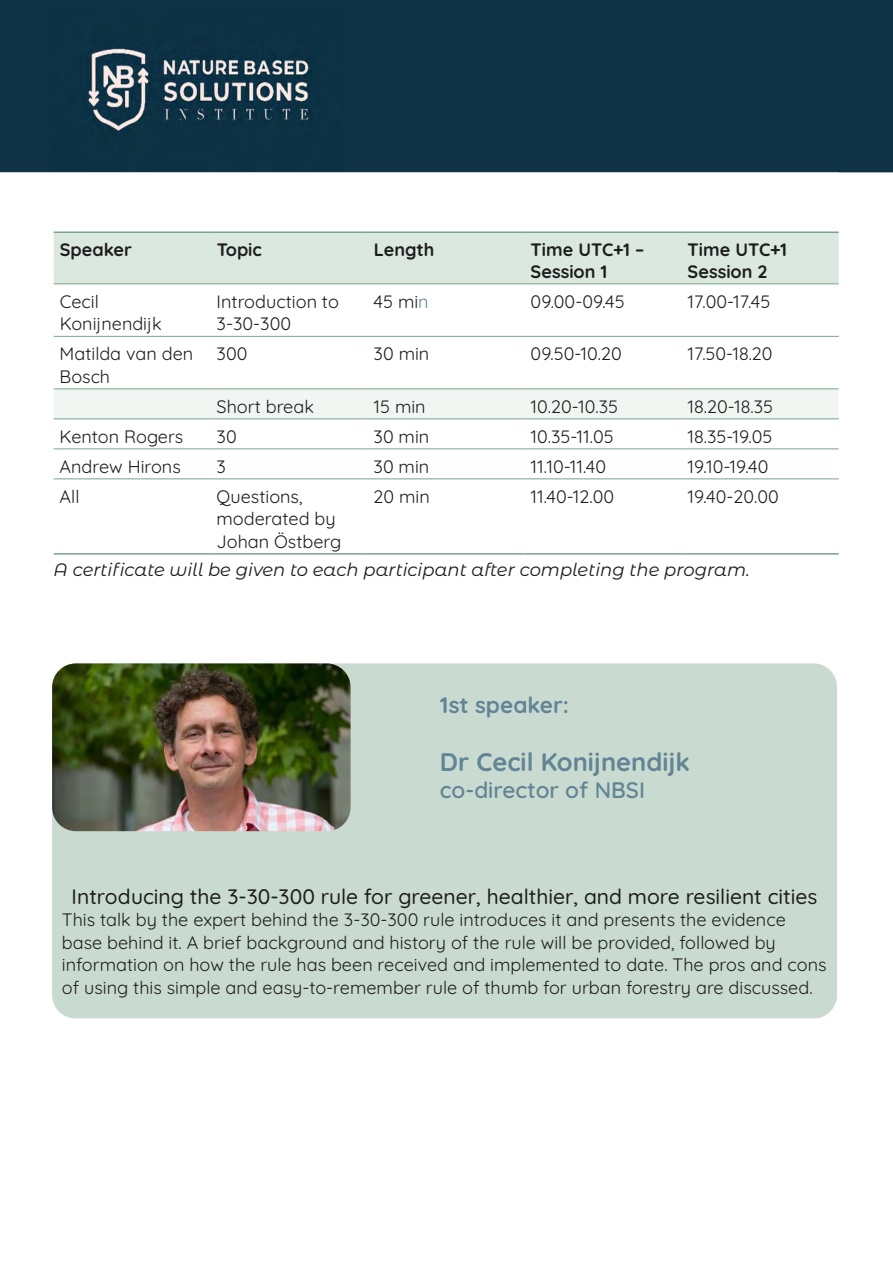
<style>
.page{position:relative;width:893px;height:1263px;background:#fff}
.page>*{position:absolute;margin:0;border:0;box-sizing:border-box;transform-origin:0 0}
.t1{font:700 25.5px "Quicksand";color:#628495}
.t2{font:600 22.5px "Quicksand";color:#628495}
.t3{font:700 22.5px "Quicksand";color:#628495}
.t4{font:500 21px "Quicksand";color:#1d1d1d}
.t5{font:18px/22.5px "Quicksand";color:#1d1d1d}
.t6{font:italic 18px "Montserrat Alternates";color:#1d1d1d}
.t7{font:700 18px/21.6px "Quicksand";color:#1d1d1d}
.s1{color:#628495}
</style>
<div class="page">
<div style="left:52px;top:663px;width:785px;height:355px;background:#c9dbd0;border-radius:23px"></div>
<div style="left:54px;top:233px;width:785px;height:51px;background:#dbe8e0"></div>
<div style="left:54px;top:390px;width:785px;height:29px;background:#f1f6f3"></div>
<hr style="left:54px;top:336px;width:157px;height:1px;background:#78a589">
<hr style="left:211px;top:336px;width:157px;height:1px;background:#78a589">
<hr style="left:368px;top:336px;width:157px;height:1px;background:#78a589">
<hr style="left:525px;top:336px;width:157px;height:1px;background:#78a589">
<hr style="left:682px;top:336px;width:157px;height:1px;background:#78a589">
<hr style="left:54px;top:389px;width:157px;height:1px;background:#78a589">
<hr style="left:211px;top:389px;width:157px;height:1px;background:#78a589">
<hr style="left:368px;top:389px;width:157px;height:1px;background:#78a589">
<hr style="left:525px;top:389px;width:157px;height:1px;background:#78a589">
<hr style="left:682px;top:389px;width:157px;height:1px;background:#78a589">
<hr style="left:54px;top:419px;width:157px;height:1px;background:#78a589">
<hr style="left:211px;top:419px;width:157px;height:1px;background:#78a589">
<hr style="left:368px;top:419px;width:157px;height:1px;background:#78a589">
<hr style="left:525px;top:419px;width:157px;height:1px;background:#78a589">
<hr style="left:682px;top:419px;width:157px;height:1px;background:#78a589">
<hr style="left:54px;top:449px;width:157px;height:1px;background:#78a589">
<hr style="left:211px;top:449px;width:157px;height:1px;background:#78a589">
<hr style="left:368px;top:449px;width:157px;height:1px;background:#78a589">
<hr style="left:525px;top:449px;width:157px;height:1px;background:#78a589">
<hr style="left:682px;top:449px;width:157px;height:1px;background:#78a589">
<hr style="left:54px;top:479px;width:157px;height:1px;background:#78a589">
<hr style="left:211px;top:479px;width:157px;height:1px;background:#78a589">
<hr style="left:368px;top:479px;width:157px;height:1px;background:#78a589">
<hr style="left:525px;top:479px;width:157px;height:1px;background:#78a589">
<hr style="left:682px;top:479px;width:157px;height:1px;background:#78a589">
<hr style="left:54px;top:284px;width:157px;height:1px;background:#78a589">
<hr style="left:211px;top:284px;width:157px;height:1px;background:#78a589">
<hr style="left:368px;top:284px;width:157px;height:1px;background:#78a589">
<hr style="left:525px;top:284px;width:157px;height:1px;background:#78a589">
<hr style="left:682px;top:284px;width:157px;height:1px;background:#78a589">
<hr style="left:54px;top:231px;width:157px;height:2px;background:#78a589">
<hr style="left:211px;top:231px;width:157px;height:2px;background:#78a589">
<hr style="left:368px;top:231px;width:157px;height:2px;background:#78a589">
<hr style="left:525px;top:231px;width:157px;height:2px;background:#78a589">
<hr style="left:682px;top:231px;width:157px;height:2px;background:#78a589">
<hr style="left:54px;top:553px;width:157px;height:2px;background:#78a589">
<hr style="left:211px;top:553px;width:157px;height:2px;background:#78a589">
<hr style="left:368px;top:553px;width:157px;height:2px;background:#78a589">
<hr style="left:525px;top:553px;width:157px;height:2px;background:#78a589">
<hr style="left:682px;top:553px;width:157px;height:2px;background:#78a589">
<img style="left:52px;top:663px;width:299px;height:168px">
<div style="left:0;top:0;width:839px;height:172px;background:#0e3244"></div>
<img style="left:54px;top:9px;width:289px;height:162px">
<div style="left:839px;top:0;width:54px;height:172px;background:#0e3244"></div>
<p class="t7" style="left:60px;top:237px;width:74px">Speaker</p>
<p class="t7" style="left:217px;top:237px;width:47px">Topic</p>
<p class="t7" style="left:374px;top:237px;width:62px">Length</p>
<p class="t7" style="left:531px;top:237px;width:115px">Time UTC+1 –<br>Session 1</p>
<p class="t7" style="left:688px;top:237px;width:101px">Time UTC+1<br>Session 2</p>
<p class="t5" style="left:60px;top:288px;width:103px">Cecil<br>Konijnendijk</p>
<p class="t5" style="left:217px;top:288px;width:124px">Introduction to<br>3-30-300</p>
<p class="t5" style="left:374px;top:288px;width:57px">45 mi<span class="s1">n</span></p>
<p class="t5" style="left:531px;top:288px;width:95px">09.00-09.45</p>
<p class="t5" style="left:688px;top:288px;width:84px">17.00-17.45</p>
<p class="t5" style="left:60px;top:341px;width:135px">Matilda van den<br>Bosch</p>
<p class="t5" style="left:217px;top:341px;width:32px">300</p>
<p class="t5" style="left:374px;top:341px;width:57px">30 min</p>
<p class="t5" style="left:531px;top:341px;width:93px">09.50-10.20</p>
<p class="t5" style="left:688px;top:341px;width:87px">17.50-18.20</p>
<p class="t5" style="left:217px;top:393px;width:99px">Short break</p>
<p class="t5" style="left:374px;top:393px;width:54px">15 min</p>
<p class="t5" style="left:531px;top:393px;width:89px">10.20-10.35</p>
<p class="t5" style="left:688px;top:393px;width:87px">18.20-18.35</p>
<p class="t5" style="left:60px;top:423px;width:125px">Kenton Rogers</p>
<p class="t5" style="left:217px;top:423px;width:22px">30</p>
<p class="t5" style="left:374px;top:423px;width:57px">30 min</p>
<p class="t5" style="left:531px;top:423px;width:85px">10.35-11.05</p>
<p class="t5" style="left:688px;top:423px;width:86px">18.35-19.05</p>
<p class="t5" style="left:60px;top:453px;width:123px">Andrew Hirons</p>
<p class="t5" style="left:217px;top:453px;width:11px">3</p>
<p class="t5" style="left:374px;top:453px;width:57px">30 min</p>
<p class="t5" style="left:531px;top:453px;width:77px">11.10-11.40</p>
<p class="t5" style="left:688px;top:453px;width:82px">19.10-19.40</p>
<p class="t5" style="left:60px;top:483px;width:21px">All</p>
<p class="t5" style="left:217px;top:483px;width:126px">Questions, moderated by<br>Johan Östberg</p>
<p class="t5" style="left:374px;top:483px;width:58px">20 min</p>
<p class="t5" style="left:531px;top:483px;width:85px">11.40-12.00</p>
<p class="t5" style="left:687px;top:483px;width:93px">19.40-20.00</p>
<p class="t6" style="left:54px;top:557px;width:698px">A certificate will be given to each participant after completing the program.</p>
<p class="t3" style="left:440px;top:687px;width:131px">1st speaker:</p>
<h1 class="t1" style="left:440px;top:742px;width:252px">Dr Cecil Konijnendijk</h1>
<p class="t2" style="left:440px;top:772px;width:207px">co-director of NBSI</p>
<p class="t4" style="left:72px;top:880px;width:747px">Introducing the 3-30-300 rule for greener, healthier, and more resilient cities</p>
<p class="t5" style="left:62px;top:907px;width:766px">This talk by the expert behind the 3-30-300 rule introduces it and presents the evidence base behind it. A brief background and history of the rule will be provided, followed by information on how the rule has been received and implemented to date. The pros and cons of using this simple and easy-to-remember rule of thumb for urban forestry are discussed.</p>
</div>
